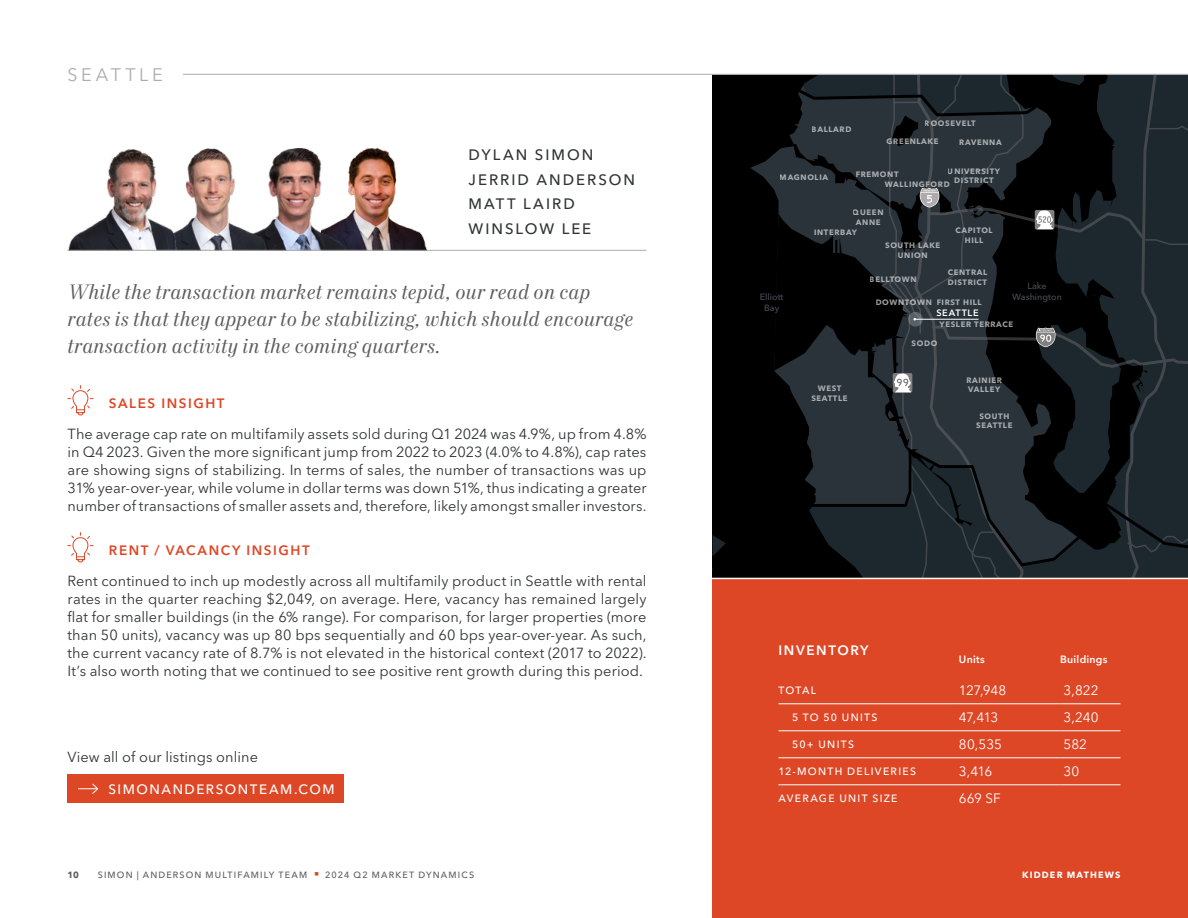
<style>
.page{position:relative;width:1188px;height:918px;background:#fff}
.page>*{position:absolute;margin:0;border:0;box-sizing:border-box;transform-origin:0 0}
.t1{font:italic 21px/27px "Mort Modern 08";letter-spacing:.01em;color:#5f5d5e}
.t2{font:18px "Avenir Next LT Pro";letter-spacing:.2em;color:#afabac}
.t3{font:500 15px/24.6px "Avenir Next LT Pro";letter-spacing:.135em;color:#323335}
.t4{font:14.55px/18px "Avenir Next LT Pro";letter-spacing:.005em;color:#323335;text-align:justify}
.t5{font:13.5px "Avenir Next LT Pro";color:#fff}
.t6{font:600 13.5px "Avenir Next LT Pro";letter-spacing:.115em;color:#de4726}
.t7{font:500 13.5px "Avenir Next LT Pro";letter-spacing:.115em;color:#fff}
.t8{font:600 13.5px "Avenir Next LT Pro";letter-spacing:.115em;color:#fff}
.t9{font:500 10.5px "Avenir Next LT Pro";letter-spacing:.125em;color:#fff}
.t10{font:600 10.5px "Avenir Next LT Pro";letter-spacing:.025em;color:#fff}
.t11{font:600 9.15px "Avenir Next LT Pro";letter-spacing:.08em;color:#fff}
.t12{font:500 9px "Avenir Next LT Pro";letter-spacing:.13em;color:#5f5d5e}
.t13{font:500 9px/10.5px "Avenir Next LT Pro";color:#484e56;text-align:center}
.t14{font:700 9px "Avenir Next LT Pro";letter-spacing:.13em;color:#fff}
.t15{font:700 9px "Avenir Next LT Pro";color:#5f5d5e}
.t16{font:700 7.8px/9.6px "Avenir Next LT Pro";letter-spacing:.08em;color:#fff;text-align:center}
</style>
<div class="page">
<div style="left:712px;top:578px;width:476px;height:340px;background:#de4726"></div>
<div style="left:712px;top:75px;width:62px;height:503px;background:#000"></div>
<hr style="left:778px;top:704px;width:181px;height:1px;background:#fff">
<hr style="left:959px;top:704px;width:101px;height:1px;background:#fff">
<hr style="left:1060px;top:704px;width:60px;height:1px;background:#fff">
<hr style="left:778px;top:731px;width:181px;height:1px;background:#fff">
<hr style="left:959px;top:731px;width:101px;height:1px;background:#fff">
<hr style="left:1060px;top:731px;width:60px;height:1px;background:#fff">
<hr style="left:778px;top:758px;width:181px;height:1px;background:#fff">
<hr style="left:959px;top:758px;width:101px;height:1px;background:#fff">
<hr style="left:1060px;top:758px;width:60px;height:1px;background:#fff">
<hr style="left:778px;top:785px;width:181px;height:1px;background:#fff">
<hr style="left:959px;top:785px;width:101px;height:1px;background:#fff">
<hr style="left:1060px;top:785px;width:60px;height:1px;background:#fff">
<svg style="left:67px;top:385px;width:27px;height:31px"></svg>
<svg style="left:67px;top:532px;width:27px;height:31px"></svg>
<div style="left:68px;top:775px;width:276px;height:28px;background:#de4726"></div>
<svg style="left:78px;top:783px;width:21px;height:11px"></svg>
<svg style="left:774px;top:75px;width:414px;height:503px;background:#1a2126"></svg>
<img style="left:359px;top:149px;width:69px;height:101px">
<img style="left:278px;top:148px;width:81px;height:102px">
<img style="left:191px;top:148px;width:87px;height:102px">
<img style="left:68px;top:149px;width:123px;height:101px">
<hr style="left:68px;top:250px;width:578px;height:1px;background:#afabac">
<hr style="left:183px;top:74px;width:1005px;height:1px;background:#afabac">
<hr style="left:712px;top:578px;width:476px;height:1px;background:#fff">
<p class="t2" style="left:68px;top:64px;width:97px">SEATTLE</p>
<p class="t3" style="left:469px;top:142px;width:168px">DYLAN SIMON<br>JERRID ANDERSON<br>MATT LAIRD<br>WINSLOW LEE</p>
<h1 class="t1" style="left:68px;top:279px;width:567px">While the transaction market remains tepid, our read on cap rates is that they appear to be stabilizing, which should encourage transaction activity in the coming quarters.</h1>
<p class="t6" style="left:109px;top:395px;width:117px">SALES INSIGHT</p>
<p class="t4" style="left:68px;top:425px;width:581px">The average cap rate on multifamily assets sold during Q1 2024 was 4.9%, up from 4.8% in Q4 2023. Given the more significant jump from 2022 to 2023 (4.0% to 4.8%), cap rates are showing signs of stabilizing. In terms of sales, the number of transactions was up 31% year-over-year, while volume in dollar terms was down 51%, thus indicating a greater number of transactions of smaller assets and, therefore, likely amongst smaller investors.</p>
<p class="t6" style="left:109px;top:542px;width:202px">RENT / VACANCY INSIGHT</p>
<p class="t4" style="left:68px;top:572px;width:581px">Rent continued to inch up modestly across all multifamily product in Seattle with rental rates in the quarter reaching $2,049, on average. Here, vacancy has remained largely flat for smaller buildings (in the 6% range). For comparison, for larger properties (more than 50 units), vacancy was up 80 bps sequentially and 60 bps year-over-year. As such, the current vacancy rate of 8.7% is not elevated in the historical context (2017 to 2022).<br>It’s also worth noting that we continued to see positive rent growth during this period.</p>
<p class="t4" style="left:67px;top:748px;width:192px">View all of our listings online</p>
<p class="t7" style="left:108px;top:781px;width:228px">SIMONANDERSONTEAM.COM</p>
<p class="t16" style="left:925px;top:118px;width:52px">ROOSEVELT</p>
<p class="t16" style="left:959px;top:138px;width:44px">RAVENNA</p>
<p class="t16" style="left:885px;top:179px;width:66px">WALLINGFORD</p>
<p class="t16" style="left:812px;top:125px;width:41px">BALLARD</p>
<p class="t16" style="left:887px;top:136px;width:53px">GREENLAKE</p>
<p class="t16" style="left:780px;top:172px;width:50px">MAGNOLIA</p>
<p class="t16" style="left:948px;top:166px;width:53px">UNIVERSITY<br>DISTRICT</p>
<p class="t16" style="left:856px;top:170px;width:44px">FREMONT</p>
<p class="t13" style="left:760px;top:292px;width:25px">Elliott<br>Bay</p>
<p class="t16" style="left:853px;top:207px;width:32px">QUEEN<br>ANNE</p>
<p class="t16" style="left:814px;top:227px;width:45px">INTERBAY</p>
<p class="t16" style="left:811px;top:384px;width:38px">WEST<br>SEATTLE</p>
<p class="t16" style="left:955px;top:226px;width:39px">CAPITOL<br>HILL</p>
<p class="t16" style="left:948px;top:268px;width:41px;text-align:left">CENTRAL<br>DISTRICT</p>
<p class="t16" style="left:885px;top:241px;width:57px">SOUTH LAKE<br>UNION</p>
<p class="t16" style="left:870px;top:275px;width:48px">BELLTOWN</p>
<p class="t13" style="left:1012px;top:281px;width:51px">Lake<br>Washington</p>
<p class="t16" style="left:876px;top:297px;width:58px">DOWNTOWN</p>
<p class="t16" style="left:936px;top:297px;width:47px">FIRST HILL</p>
<p class="t16" style="left:940px;top:320px;width:75px">YESLER TERRACE</p>
<p class="t11" style="left:936px;top:307px;width:44px">SEATTLE</p>
<p class="t16" style="left:912px;top:338px;width:27px">SODO</p>
<p class="t16" style="left:966px;top:375px;width:37px;text-align:left">RAINIER<br>VALLEY</p>
<p class="t16" style="left:976px;top:411px;width:38px">SOUTH<br>SEATTLE</p>
<p class="t8" style="left:778px;top:642px;width:92px">INVENTORY</p>
<p class="t10" style="left:959px;top:653px;width:27px">Units</p>
<p class="t10" style="left:1060px;top:653px;width:49px">Buildings</p>
<p class="t9" style="left:779px;top:684px;width:39px">TOTAL</p>
<p class="t5" style="left:959px;top:682px;width:49px">127,948</p>
<p class="t5" style="left:1064px;top:682px;width:37px">3,822</p>
<p class="t9" style="left:792px;top:711px;width:87px">5 TO 50 UNITS</p>
<p class="t5" style="left:959px;top:709px;width:41px">47,413</p>
<p class="t5" style="left:1064px;top:709px;width:36px">3,240</p>
<p class="t9" style="left:792px;top:738px;width:64px">50+ UNITS</p>
<p class="t5" style="left:959px;top:736px;width:45px">80,535</p>
<p class="t5" style="left:1064px;top:736px;width:25px">582</p>
<p class="t9" style="left:778px;top:765px;width:139px">12-MONTH DELIVERIES</p>
<p class="t5" style="left:959px;top:763px;width:35px">3,416</p>
<p class="t5" style="left:1064px;top:763px;width:17px">30</p>
<p class="t9" style="left:778px;top:792px;width:120px">AVERAGE UNIT SIZE</p>
<p class="t5" style="left:959px;top:790px;width:43px">669 SF</p>
<p class="t15" style="left:68px;top:869px;width:13px">10</p>
<p class="t12" style="left:98px;top:869px;width:378px">SIMON | ANDERSON MULTIFAMILY TEAM <sup>■</sup> 2024 Q2 MARKET DYNAMICS</p>
<p class="t14" style="left:1022px;top:869px;width:100px">KIDDER MATHEWS</p>
</div>
